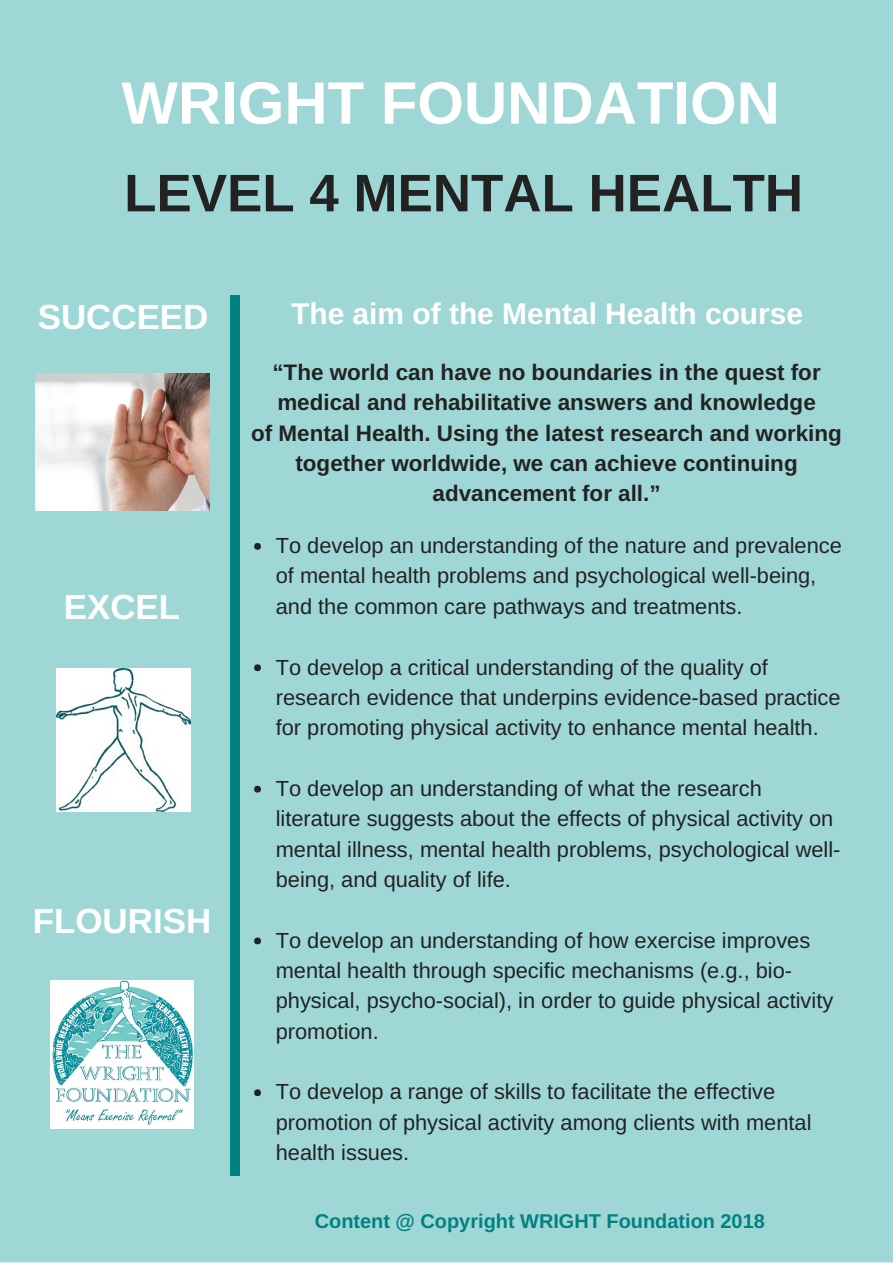
<style>
.page{position:relative;width:893px;height:1263px;background:#fff}
.page>*{position:absolute;margin:0;border:0;box-sizing:border-box;transform-origin:0 0}
.t1{font:700 59.85px "Arimo";color:#fff}
.t2{font:700 52.95px "Arimo";color:#222}
.t3{font:700 34.95px "Arimo";color:#fff}
.t4{font:700 29.85px "Arimo";color:#fff}
.t5{font:700 22.5px/30.3px "Arimo";color:#222;text-align:center}
.t6{font:21.75px/30.3px "Arimo";color:#222}
.t7{font:700 19.95px "Arimo";color:#018181}
</style>
<div class="page">
<div style="left:0;top:0;width:892px;height:1262px;background:#9fd7d7"></div>
<div style="left:230px;top:296px;width:10px;height:880px;background:#018181"></div>
<img style="left:56px;top:669px;width:134px;height:143px">
<img style="left:51px;top:980px;width:142px;height:149px">
<div style="left:254px;top:543px;width:7px;height:7px;background:#222;border-radius:50%"></div>
<div style="left:254px;top:664px;width:7px;height:7px;background:#222;border-radius:50%"></div>
<div style="left:254px;top:786px;width:7px;height:6px;background:#222;border-radius:50%"></div>
<div style="left:254px;top:937px;width:7px;height:7px;background:#222;border-radius:50%"></div>
<div style="left:254px;top:1089px;width:7px;height:7px;background:#222;border-radius:50%"></div>
<img style="left:36px;top:373px;width:173px;height:137px">
<h1 class="t1" style="left:121px;top:69px;width:660px">WRIGHT FOUNDATION</h1>
<h2 class="t2" style="left:124px;top:163px;width:680px">LEVEL 4 MENTAL HEALTH</h2>
<h3 class="t3" style="left:38px;top:298px;width:172px">SUCCEED</h3>
<h3 class="t3" style="left:64px;top:588px;width:118px">EXCEL</h3>
<h3 class="t3" style="left:33px;top:901px;width:180px">FLOURISH</h3>
<h3 class="t4" style="left:291px;top:297px;width:513px">The aim of the Mental Health course</h3>
<p class="t5" style="left:251px;top:357px;width:592px">“The world can have no boundaries in the quest for medical and rehabilitative answers and knowledge<br>of Mental Health. Using the latest research and working together worldwide, we can achieve continuing advancement for all.”</p>
<p class="t6" style="left:276px;top:530px;width:567px">To develop an understanding of the nature and prevalence of mental health problems and psychological well-being, and the common care pathways and treatments.</p>
<p class="t6" style="left:276px;top:652px;width:566px">To develop a critical understanding of the quality of research evidence that underpins evidence-based practice for promoting physical activity to enhance mental health.</p>
<p class="t6" style="left:276px;top:773px;width:566px">To develop an understanding of what the research literature suggests about the effects of physical activity on mental illness, mental health problems, psychological well&shy;being, and quality of life.</p>
<p class="t6" style="left:276px;top:925px;width:559px">To develop an understanding of how exercise improves mental health through specific mechanisms (e.g., bio&shy;physical, psycho-social), in order to guide physical activity promotion.</p>
<p class="t6" style="left:276px;top:1077px;width:537px">To develop a range of skills to facilitate the effective promotion of physical activity among clients with mental health issues.</p>
<p class="t7" style="left:315px;top:1209px;width:451px">Content @ Copyright WRIGHT Foundation 2018</p>
</div>
